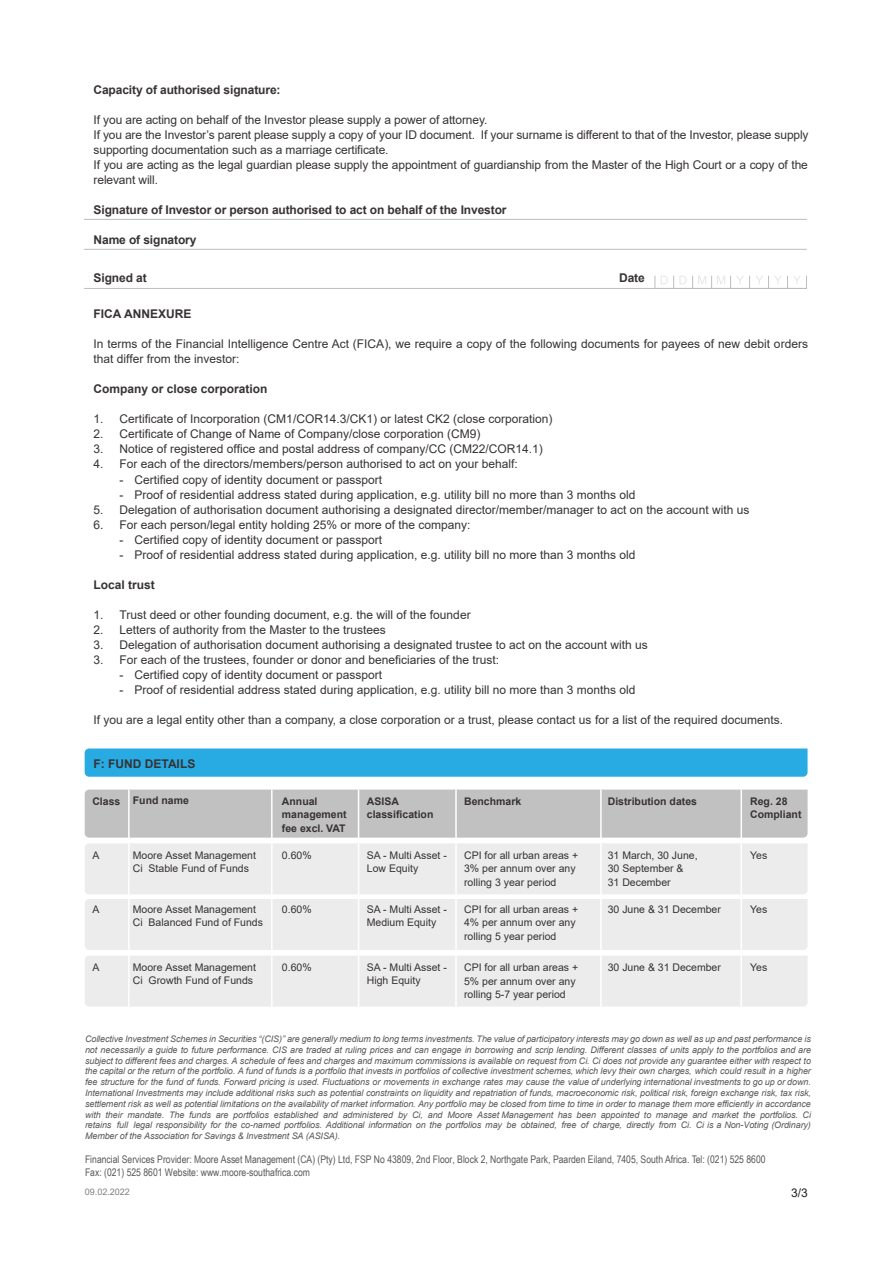
<style>
.page{position:relative;width:893px;height:1263px;background:#fff}
.page>*{position:absolute;margin:0;border:0;box-sizing:border-box;transform-origin:0 0}
.t1{font:12px/15px "Arial";color:#373234}
.t2{font:700 12px "Arial";letter-spacing:-.01em;color:#373234}
.t3{font:12px "Arial";color:#231f20}
.t4{font:10.5px/13.5px "Arial";color:#373234}
.t5{font:10.5px/12.6px "Arial Narrow";color:#57585a}
.t6{font:700 10.5px/13.5px "Arial";color:#373234}
.t7{font:italic 9px/10.8px "Arial";letter-spacing:-.01em;color:#57585a;text-align:justify}
.t8{font:9px "Arial";color:#808080}
.s1{font-style:inherit}
</style>
<div class="page">
<div style="left:85px;top:748px;width:722px;height:29px;background:#27abe2"></div>
<div style="left:85px;top:956px;width:723px;height:50px;background:#ececed"></div>
<svg style="left:85px;top:790px;width:723px;height:160px;background:#e0e0e1"></svg>
<hr style="left:128px;top:790px;width:2px;height:228px;background:#fff">
<hr style="left:271px;top:790px;width:2px;height:228px;background:#fff">
<hr style="left:358px;top:790px;width:1px;height:228px;background:#fff">
<hr style="left:455px;top:790px;width:2px;height:228px;background:#fff">
<hr style="left:600px;top:790px;width:2px;height:228px;background:#fff">
<hr style="left:740px;top:790px;width:2px;height:228px;background:#fff">
<hr style="left:84px;top:249px;width:723px;height:1px;background:#bcbdc0">
<hr style="left:84px;top:219px;width:723px;height:1px;background:#bcbdc0">
<div style="left:655px;top:275px;width:152px;height:14px;border:1px solid #bcbdc0"></div>
<svg style="left:661px;top:276px;width:25px;height:12px"></svg>
<svg style="left:692px;top:276px;width:109px;height:12px"></svg>
<hr style="left:84px;top:288px;width:723px;height:1px;background:#bcbdc0">
<p class="t2" style="left:94px;top:81px;width:189px">Capacity of authorised signature:</p>
<p class="t1" style="left:94px;top:112px;width:717px">If you are acting on behalf of the Investor please supply a power of attorney.<br>If you are the Investor’s parent please supply a copy of your ID document. If your surname is different to that of the Investor, please supply supporting documentation such as a marriage certificate.<br>If you are acting as the legal guardian please supply the appointment of guardianship from the Master of the High Court or a copy of the relevant will.</p>
<p class="t2" style="left:94px;top:201px;width:415px">Signature of Investor or person authorised to act on behalf of the Investor</p>
<p class="t2" style="left:94px;top:231px;width:104px">Name of signatory</p>
<p class="t2" style="left:94px;top:270px;width:55px">Signed at</p>
<p class="t2" style="left:619px;top:270px;width:27px">Date</p>
<p class="t2" style="left:94px;top:306px;width:99px">FICA ANNEXURE</p>
<p class="t1" style="left:94px;top:337px;width:716px">In terms of the Financial Intelligence Centre Act (FICA), we require a copy of the following documents for payees of new debit orders that differ from the investor:</p>
<p class="t2" style="left:94px;top:381px;width:176px">Company or close corporation</p>
<p class="t1" style="left:94px;top:412px;width:460px">1. Certificate of Incorporation (CM1/COR14.3/CK1) or latest CK2 (close corporation)</p>
<p class="t1" style="left:94px;top:427px;width:388px">2. Certificate of Change of Name of Company/close corporation (CM9)</p>
<p class="t1" style="left:94px;top:442px;width:451px">3. Notice of registered office and postal address of company/CC (CM22/COR14.1)</p>
<p class="t1" style="left:94px;top:457px;width:426px">4. For each of the directors/members/person authorised to act on your behalf:</p>
<p class="t1" style="left:120px;top:472px;width:264px">- Certified copy of identity document or passport</p>
<p class="t1" style="left:120px;top:487px;width:517px">- Proof of residential address stated during application, e.g. utility bill no more than 3 months old</p>
<p class="t1" style="left:94px;top:502px;width:657px">5. Delegation of authorisation document authorising a designated director/member/manager to act on the account with us</p>
<p class="t1" style="left:94px;top:517px;width:378px">6. For each person/legal entity holding 25% or more of the company:</p>
<p class="t1" style="left:120px;top:532px;width:264px">- Certified copy of identity document or passport</p>
<p class="t1" style="left:120px;top:547px;width:517px">- Proof of residential address stated during application, e.g. utility bill no more than 3 months old</p>
<p class="t2" style="left:94px;top:576px;width:63px">Local trust</p>
<p class="t1" style="left:94px;top:607px;width:379px">1. Trust deed or other founding document, e.g. the will of the founder</p>
<p class="t1" style="left:94px;top:622px;width:294px">2. Letters of authority from the Master to the trustees</p>
<p class="t1" style="left:94px;top:637px;width:556px">3. Delegation of authorisation document authorising a designated trustee to act on the account with us</p>
<p class="t1" style="left:94px;top:652px;width:407px">3. For each of the trustees, founder or donor and beneficiaries of the trust:</p>
<p class="t1" style="left:120px;top:667px;width:264px">- Certified copy of identity document or passport</p>
<p class="t1" style="left:120px;top:682px;width:517px">- Proof of residential address stated during application, e.g. utility bill no more than 3 months old</p>
<p class="t1" style="left:94px;top:712px;width:691px">If you are a legal entity other than a company, a close corporation or a trust, please contact us for a list of the required documents.</p>
<p class="t2" style="left:94px;top:755px;width:103px">F: FUND DETAILS</p>
<p class="t6" style="left:92px;top:794px;width:30px">Class</p>
<p class="t6" style="left:133px;top:794px;width:58px">Fund name</p>
<p class="t6" style="left:367px;top:794px;width:68px">ASISA classification</p>
<p class="t4" style="left:367px;top:848px;width:81px">SA - Multi Asset -<br>Low Equity</p>
<p class="t4" style="left:367px;top:902px;width:81px">SA - Multi Asset -<br>Medium Equity</p>
<p class="t4" style="left:367px;top:960px;width:81px">SA - Multi Asset -<br>High Equity</p>
<p class="t6" style="left:750px;top:794px;width:53px">Reg. 28<br>Compliant</p>
<p class="t4" style="left:750px;top:848px;width:19px">Yes</p>
<p class="t6" style="left:282px;top:794px;width:66px">Annual management fee excl. VAT</p>
<p class="t4" style="left:282px;top:848px;width:31px">0.60%</p>
<p class="t6" style="left:464px;top:794px;width:59px">Benchmark</p>
<p class="t6" style="left:608px;top:794px;width:91px">Distribution dates</p>
<p class="t4" style="left:133px;top:848px;width:125px">Moore <span class="s1">Asset Management<br></span>Ci Stable Fund of Funds</p>
<p class="t4" style="left:133px;top:902px;width:132px">Moore <span class="s1">Asset Management<br></span>Ci Balanced Fund of Funds</p>
<p class="t4" style="left:133px;top:960px;width:125px">Moore <span class="s1">Asset Management<br></span>Ci Growth Fund of Funds</p>
<p class="t4" style="left:464px;top:848px;width:116px">CPI for all urban areas +<br>3% per annum over any rolling 3 year period</p>
<p class="t4" style="left:464px;top:902px;width:116px">CPI for all urban areas +<br>4% per annum over any rolling 5 year period</p>
<p class="t4" style="left:464px;top:960px;width:116px">CPI for all urban areas +<br>5% per annum over any rolling 5-7 year period</p>
<p class="t4" style="left:92px;top:848px;width:9px">A</p>
<p class="t4" style="left:608px;top:848px;width:91px">31 March, 30 June,<br>30 September &amp;<br>31 December</p>
<p class="t4" style="left:608px;top:902px;width:115px">30 June &amp; 31 December</p>
<p class="t4" style="left:282px;top:902px;width:31px">0.60%</p>
<p class="t4" style="left:92px;top:902px;width:9px">A</p>
<p class="t4" style="left:750px;top:902px;width:19px">Yes</p>
<p class="t4" style="left:282px;top:960px;width:31px">0.60%</p>
<p class="t4" style="left:608px;top:960px;width:115px">30 June &amp; 31 December</p>
<p class="t4" style="left:92px;top:960px;width:9px">A</p>
<p class="t4" style="left:750px;top:960px;width:19px">Yes</p>
<p class="t7" style="left:85px;top:1033px;width:727px">Collective Investment Schemes in Securities “(CIS)” are generally medium to long terms investments. The value of participatory interests may go down as well as up and past performance is not necessarily a guide to future performance. CIS are traded at ruling prices and can engage in borrowing and scrip lending. Different classes of units apply to the portfolios and are subject to different fees and charges. A schedule of fees and charges and maximum commissions is available on request from Ci. Ci does not provide any guarantee either with respect to the capital or the return of the portfolio. A fund of funds is a portfolio that invests in portfolios of collective investment schemes, which levy their own charges, which could result in a higher fee structure for the fund of funds. Forward pricing is used. Fluctuations or movements in exchange rates may cause the value of underlying international investments to go up or down.<br>International Investments may include additional risks such as potential constraints on liquidity and repatriation of funds, macroeconomic risk, political risk, foreign exchange risk, tax risk, settlement risk as well as potential limitations on the availability of market information. Any portfolio may be closed from time to time in order to manage them more efficiently in accordance with their mandate. The funds are portfolios established and administered by Ci, and Moore <span class="s1">Asset Management</span> has been appointed to manage and market the portfolios. Ci retains full legal responsibility for the co-named portfolios. Additional information on the portfolios may be obtained, free of charge, directly from Ci. <span class="s1">Ci is a Non-Voting (Ordinary)<br>Member of the Association for Savings &amp; Investment SA (ASISA).</span></p>
<p class="t5" style="left:85px;top:1152px;width:682px">Financial Services Provider: Moore Asset Management (CA) (Pty) Ltd, FSP No 43809, 2nd Floor, Block 2, Northgate Park, Paarden Eiland, 7405, South Africa. Tel: (021) 525 8600<br>Fax: (021) 525 8601 Website: www.moore-southafrica.com</p>
<p class="t8" style="left:85px;top:1186px;width:47px">09.02.2022</p>
<p class="t3" style="left:791px;top:1185px;width:18px">3/3</p>
</div>
